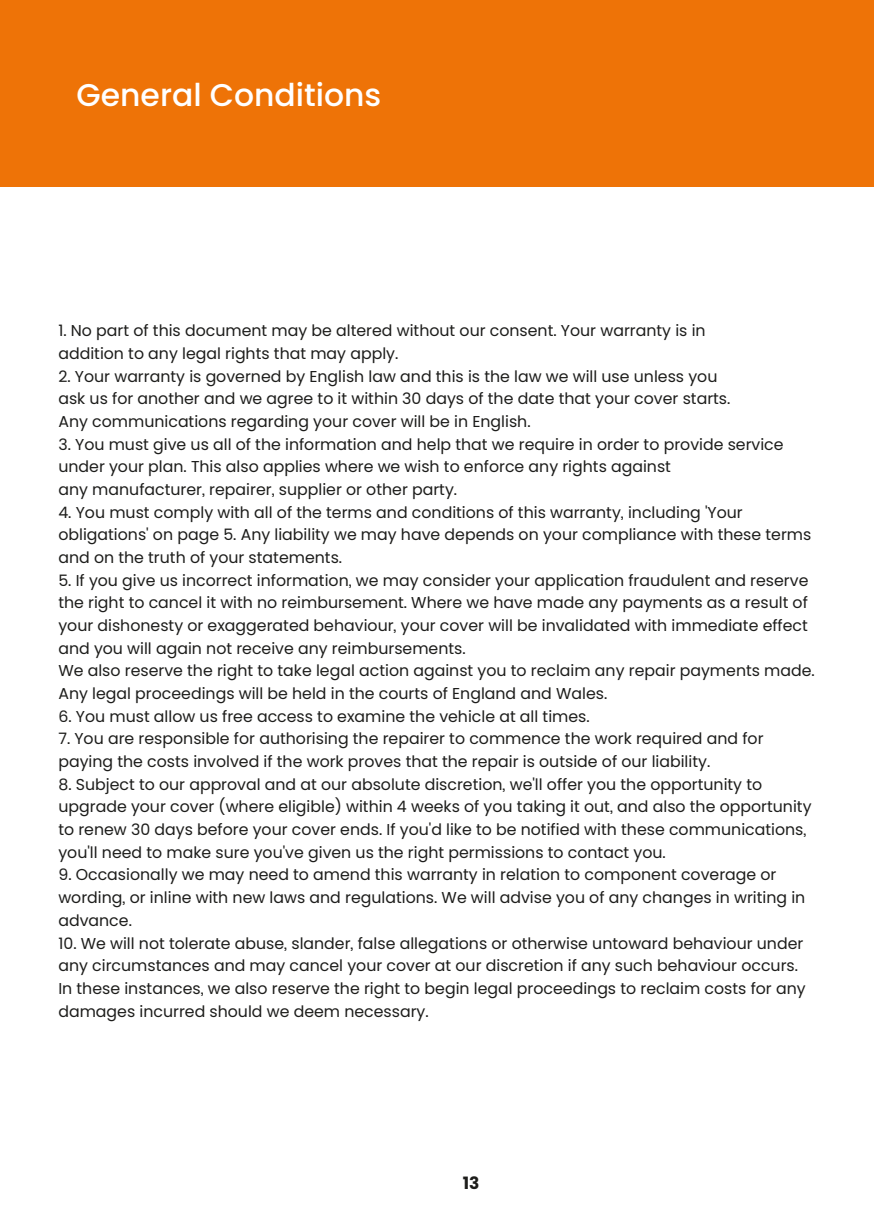
<style>
.page{position:relative;width:874px;height:1225px;background:#fff}
.page>*{position:absolute;margin:0;border:0;box-sizing:border-box;transform-origin:0 0}
.t1{font:500 31.4px "Poppins";color:#fff}
.t2{font:700 17px "Poppins";color:#1d1d1b}
.t3{font:15.8px/22.6px "Poppins";color:#1d1d1b}
</style>
<div class="page">
<div style="left:0;top:0;width:873px;height:187px;background:#ee7307"></div>
<h1 class="t1" style="left:77px;top:76px;width:306px">General Conditions</h1>
<p class="t3" style="left:58px;top:319px;width:648px">1. No part of this document may be altered without our consent. Your warranty is in addition to any legal rights that may apply.</p>
<p class="t3" style="left:58px;top:365px;width:673px">2. Your warranty is governed by English law and this is the law we will use unless you ask us for another and we agree to it within 30 days of the date that your cover starts.<br>Any communications regarding your cover will be in English.</p>
<p class="t3" style="left:58px;top:433px;width:726px">3. You must give us all of the information and help that we require in order to provide service under your plan. This also applies where we wish to enforce any rights against<br>any manufacturer, repairer, supplier or other party.</p>
<p class="t3" style="left:58px;top:501px;width:754px">4. You must comply with all of the terms and conditions of this warranty, including 'Your obligations' on page 5. Any liability we may have depends on your compliance with these terms and on the truth of your statements.</p>
<p class="t3" style="left:58px;top:569px;width:757px">5. If you give us incorrect information, we may consider your application fraudulent and reserve the right to cancel it with no reimbursement. Where we have made any payments as a result of your dishonesty or exaggerated behaviour, your cover will be invalidated with immediate effect and you will again not receive any reimbursements.<br>We also reserve the right to take legal action against you to reclaim any repair payments made.<br>Any legal proceedings will be held in the courts of England and Wales.</p>
<p class="t3" style="left:58px;top:705px;width:532px">6. You must allow us free access to examine the vehicle at all times.</p>
<p class="t3" style="left:58px;top:727px;width:706px">7. You are responsible for authorising the repairer to commence the work required and for paying the costs involved if the work proves that the repair is outside of our liability.</p>
<p class="t3" style="left:58px;top:773px;width:754px">8. Subject to our approval and at our absolute discretion, we'll offer you the opportunity to upgrade your cover (where eligible) within 4 weeks of you taking it out, and also the opportunity to renew 30 days before your cover ends. If you'd like to be notified with these communications, you'll need to make sure you've given us the right permissions to contact you.</p>
<p class="t3" style="left:58px;top:863px;width:748px">9. Occasionally we may need to amend this warranty in relation to component coverage or wording, or inline with new laws and regulations. We will advise you of any changes in writing in advance.</p>
<p class="t3" style="left:58px;top:931px;width:748px">10. We will not tolerate abuse, slander, false allegations or otherwise untoward behaviour under any circumstances and may cancel your cover at our discretion if any such behaviour occurs.<br>In these instances, we also reserve the right to begin legal proceedings to reclaim costs for any damages incurred should we deem necessary.</p>
<p class="t2" style="left:462px;top:1173px;width:18px">13</p>
</div>
